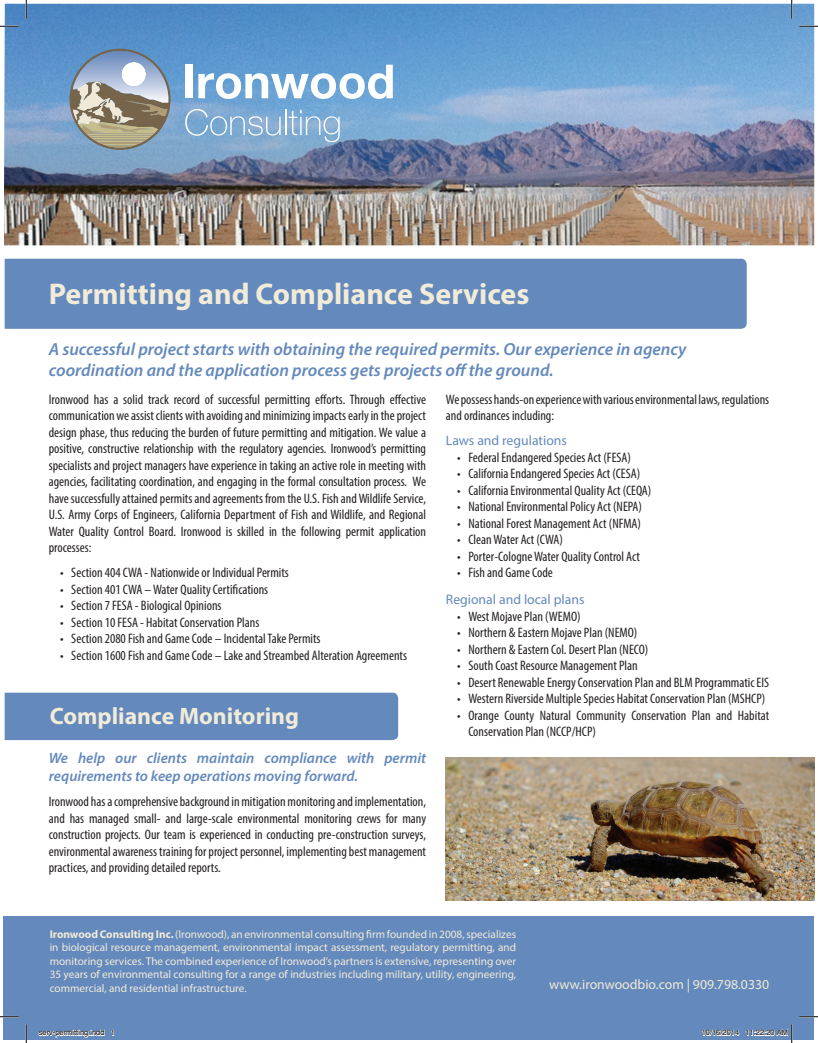
<style>
.page{position:relative;width:818px;height:1043px;background:#fff}
.page>*{position:absolute;margin:0;border:0;box-sizing:border-box;transform-origin:0 0}
.t1{font:700 30px "Myriad Pro";color:#f1ebd9}
.t2{font:700 23.75px "Myriad Pro";color:#f1ebd9}
.t3{font:italic 600 17.5px/21px "Myriad Pro";color:#6489bc}
.t4{font:italic 600 15px/18px "Myriad Pro";color:#6489bc}
.t5{font:condensed 13.75px/16.5px "Myriad Pro";color:#231f20;text-align:justify}
.t6{font:13.75px "Myriad Pro";color:#6489bc}
.t7{font:13.75px "Myriad Pro";color:#f1ead7}
.t8{font:11.25px/13.5px "Myriad Pro";color:#f1ebd9;text-align:justify}
.t9{font:7.5px "Helvetica";color:#000}
.s1{font-weight:700}
</style>
<div class="page">
<div style="left:5px;top:692px;width:393px;height:48px;background:#6489bc"></div>
<img style="left:4px;top:4px;width:810px;height:241px">
<div style="left:4px;top:916px;width:810px;height:123px;background:#6489bc"></div>
<div style="left:5px;top:259px;width:741px;height:70px;background:#6489bc"></div>
<div style="left:185px;top:65px;width:7px;height:33px;background:#fff"></div>
<svg style="left:198px;top:65px;width:195px;height:34px"></svg>
<svg style="left:185px;top:109px;width:154px;height:33px"></svg>
<svg style="left:69px;top:49px;width:102px;height:101px"></svg>
<img style="left:446px;top:757px;width:368px;height:143px">
<svg style="left:0;top:25px;width:19px;height:2px"></svg>
<svg style="left:799px;top:25px;width:19px;height:2px"></svg>
<svg style="left:0;top:1015px;width:19px;height:2px"></svg>
<svg style="left:799px;top:1016px;width:19px;height:1px"></svg>
<svg style="left:25px;top:0;width:2px;height:19px"></svg>
<svg style="left:25px;top:1024px;width:2px;height:18px"></svg>
<svg style="left:790px;top:0;width:2px;height:19px"></svg>
<svg style="left:38px;top:1029px;width:67px;height:8px"></svg>
<svg style="left:111px;top:1029px;width:3px;height:7px"></svg>
<svg style="left:701px;top:1029px;width:38px;height:7px"></svg>
<svg style="left:745px;top:1024px;width:47px;height:18px"></svg>
<h1 class="t1" style="left:49px;top:274px;width:482px">Permitting and Compliance Services</h1>
<p class="t3" style="left:49px;top:338px;width:639px">A successful project starts with obtaining the required permits. Our experience in agency coordination and the application process gets projects off the ground.</p>
<p class="t5" style="left:49px;top:390px;width:379px">Ironwood has a solid track record of successful permitting efforts. Through effective communication we assist clients with avoiding and minimizing impacts early in the project design phase, thus reducing the burden of future permitting and mitigation. We value a positive, constructive relationship with the regulatory agencies. Ironwood’s permitting specialists and project managers have experience in taking an active role in meeting with agencies, facilitating coordination, and engaging in the formal consultation process. We have successfully attained permits and agreements from the U.S. Fish and Wildlife Service, U.S. Army Corps of Engineers, California Department of Fish and Wildlife, and Regional Water Quality Control Board. Ironwood is skilled in the following permit application processes:</p>
<p class="t5" style="left:60px;top:564px;width:230px">• Section 404 CWA - Nationwide or Individual Permits</p>
<p class="t5" style="left:60px;top:580px;width:210px">• Section 401 CWA – Water Quality Certifications</p>
<p class="t5" style="left:60px;top:597px;width:163px">• Section 7 FESA - Biological Opinions</p>
<p class="t5" style="left:60px;top:613px;width:201px">• Section 10 FESA - Habitat Conservation Plans</p>
<p class="t5" style="left:60px;top:630px;width:262px">• Section 2080 Fish and Game Code – Incidental Take Permits</p>
<p class="t5" style="left:60px;top:646px;width:348px">• Section 1600 Fish and Game Code – Lake and Streambed Alteration Agreements</p>
<h2 class="t2" style="left:50px;top:700px;width:251px">Compliance Monitoring</h2>
<p class="t4" style="left:49px;top:749px;width:379px">We help our clients maintain compliance with permit requirements to keep operations moving forward.</p>
<p class="t5" style="left:49px;top:793px;width:379px">Ironwood has a comprehensive background in mitigation monitoring and implementation, and has managed small- and large-scale environmental monitoring crews for many construction projects. Our team is experienced in conducting pre-construction surveys, environmental awareness training for project personnel, implementing best management practices, and providing detailed reports.</p>
<p class="t5" style="left:446px;top:390px;width:325px">We possess hands-on experience with various environmental laws, regulations and ordinances including:</p>
<p class="t6" style="left:446px;top:432px;width:123px">Laws and regulations</p>
<p class="t5" style="left:457px;top:448px;width:175px">• Federal Endangered Species Act (FESA)</p>
<p class="t5" style="left:457px;top:465px;width:184px">• California Endangered Species Act (CESA)</p>
<p class="t5" style="left:457px;top:481px;width:196px">• California Environmental Quality Act (CEQA)</p>
<p class="t5" style="left:457px;top:498px;width:186px">• National Environmental Policy Act (NEPA)</p>
<p class="t5" style="left:457px;top:514px;width:185px">• National Forest Management Act (NFMA)</p>
<p class="t5" style="left:457px;top:531px;width:107px">• Clean Water Act (CWA)</p>
<p class="t5" style="left:457px;top:547px;width:184px">• Porter-Cologne Water Quality Control Act</p>
<p class="t5" style="left:457px;top:564px;width:97px">• Fish and Game Code</p>
<p class="t6" style="left:446px;top:591px;width:140px">Regional and local plans</p>
<p class="t5" style="left:457px;top:607px;width:125px">• West Mojave Plan (WEMO)</p>
<p class="t5" style="left:457px;top:624px;width:182px">• Northern &amp; Eastern Mojave Plan (NEMO)</p>
<p class="t5" style="left:457px;top:640px;width:193px">• Northern &amp; Eastern Col. Desert Plan (NECO)</p>
<p class="t5" style="left:457px;top:657px;width:182px">• South Coast Resource Management Plan</p>
<p class="t5" style="left:457px;top:673px;width:313px">• Desert Renewable Energy Conservation Plan and BLM Programmatic EIS</p>
<p class="t5" style="left:457px;top:690px;width:309px">• Western Riverside Multiple Species Habitat Conservation Plan (MSHCP)</p>
<p class="t5" style="left:468px;top:706px;width:302px;text-indent:-11px">• Orange County Natural Community Conservation Plan and Habitat<br>Conservation Plan (NCCP/HCP)</p>
<p class="t8" style="left:50px;top:927px;width:468px"><span class="s1">Ironwood Consulting Inc.</span> (Ironwood), an environmental consulting firm founded in 2008, specializes in biological resource management, environmental impact assessment, regulatory permitting, and monitoring services. The combined experience of Ironwood’s partners is extensive, representing over 35 years of environmental consulting for a range of industries including military, utility, engineering, commercial, and residential infrastructure.</p>
<p class="t7" style="left:549px;top:975px;width:221px">www.ironwoodbio.com | 909.798.0330</p>
<p class="t9" style="left:39px;top:1028px;width:78px">serv-permitting.indd 1</p>
<p class="t9" style="left:701px;top:1028px;width:88px">10/16/2014 11:22:20 AM</p>
</div>
